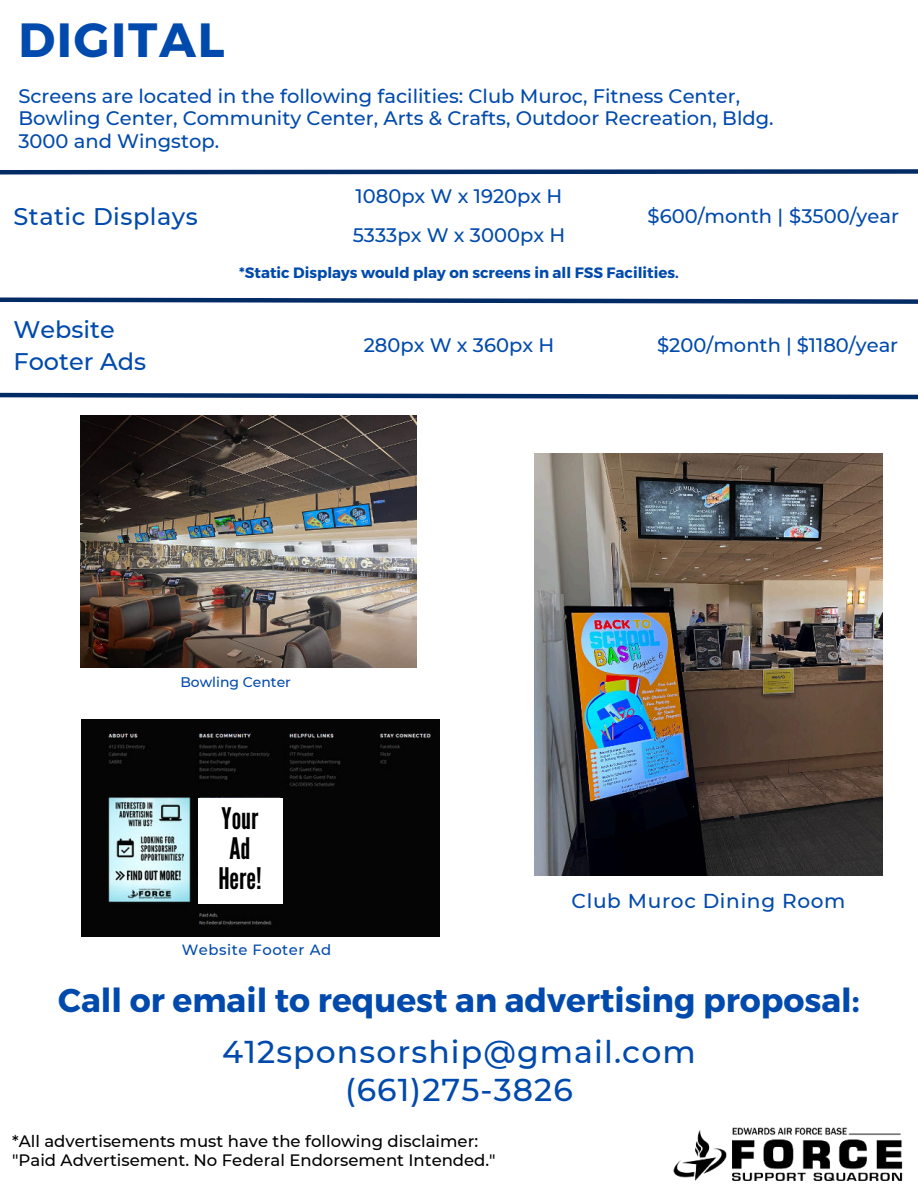
<style>
.page{position:relative;width:918px;height:1188px;background:#fff}
.page>*{position:absolute;margin:0;border:0;box-sizing:border-box;transform-origin:0 0}
.t1{font:700 48px "Montserrat";letter-spacing:.035em;color:#004aad}
.t2{font:700 33px "Montserrat";color:#004aad}
.t3{font:500 31.5px/37.2px "Montserrat";letter-spacing:.035em;color:#004aad;text-align:center}
.t4{font:29.7px/29.7px "League Gothic";color:#000;text-align:center}
.t5{font:500 24px/32.7px "Montserrat";color:#004aad}
.t6{font:500 24px "Montserrat";letter-spacing:.02em;color:#004aad}
.t7{font:500 20.1px "Montserrat";letter-spacing:.035em;color:#004aad}
.t8{font:500 19.5px/22.5px "Montserrat";color:#004aad}
.t9{font:500 16.5px/19.2px "Montserrat";color:#000}
.t10{font:700 15px "Montserrat";color:#004aad}
.t11{font:500 14.85px "Montserrat";letter-spacing:.035em;color:#004aad}
.t12{font:500 13.95px "Montserrat";color:#004aad}
</style>
<div class="page">
<img style="left:673px;top:1128px;width:230px;height:52px">
<svg style="left:0;top:297px;width:918px;height:7px"></svg>
<img style="left:535px;top:453px;width:348px;height:422px">
<img style="left:80px;top:415px;width:336px;height:253px">
<img style="left:82px;top:719px;width:357px;height:217px">
<div style="left:198px;top:798px;width:84px;height:105px;background:#fff"></div>
<svg style="left:0;top:169px;width:918px;height:6px;background:#405f8a"></svg>
<svg style="left:0;top:392px;width:918px;height:8px"></svg>
<h1 class="t1" style="left:18px;top:10px;width:208px">DIGITAL</h1>
<p class="t8" style="left:18px;top:84px;width:757px">Screens are located in the following facilities: Club Muroc, Fitness Center,<br>Bowling Center, Community Center, Arts &amp; Crafts, Outdoor Recreation, Bldg.<br>3000 and Wingstop.</p>
<p class="t8" style="left:356px;top:184px;width:208px">1080px W x 1920px H</p>
<p class="t6" style="left:14px;top:200px;width:186px">Static Displays</p>
<p class="t8" style="left:648px;top:204px;width:253px">$600/month | $3500/year</p>
<p class="t8" style="left:353px;top:223px;width:214px">5333px W x 3000px H</p>
<p class="t5" style="left:14px;top:312px;width:134px">Website<br>Footer Ads</p>
<p class="t10" style="left:239px;top:263px;width:441px">*Static Displays would play on screens in all FSS Facilities.</p>
<p class="t8" style="left:364px;top:333px;width:192px">280px W x 360px H</p>
<p class="t8" style="left:657px;top:333px;width:243px">$200/month | $1180/year</p>
<p class="t12" style="left:180px;top:672px;width:112px">Bowling Center</p>
<h3 class="t4" style="left:218px;top:804px;width:45px">Your<br>Ad<br>Here!</h3>
<p class="t11" style="left:182px;top:940px;width:151px">Website Footer Ad</p>
<p class="t7" style="left:571px;top:887px;width:276px">Club Muroc Dining Room</p>
<h2 class="t2" style="left:58px;top:980px;width:803px">Call or email to request an advertising proposal:</h2>
<h3 class="t3" style="left:222px;top:1032px;width:475px">412sponsorship@gmail.com (661)275-3826</h3>
<p class="t9" style="left:12px;top:1131px;width:485px">*All advertisements must have the following disclaimer: "Paid Advertisement. No Federal Endorsement Intended."</p>
</div>
